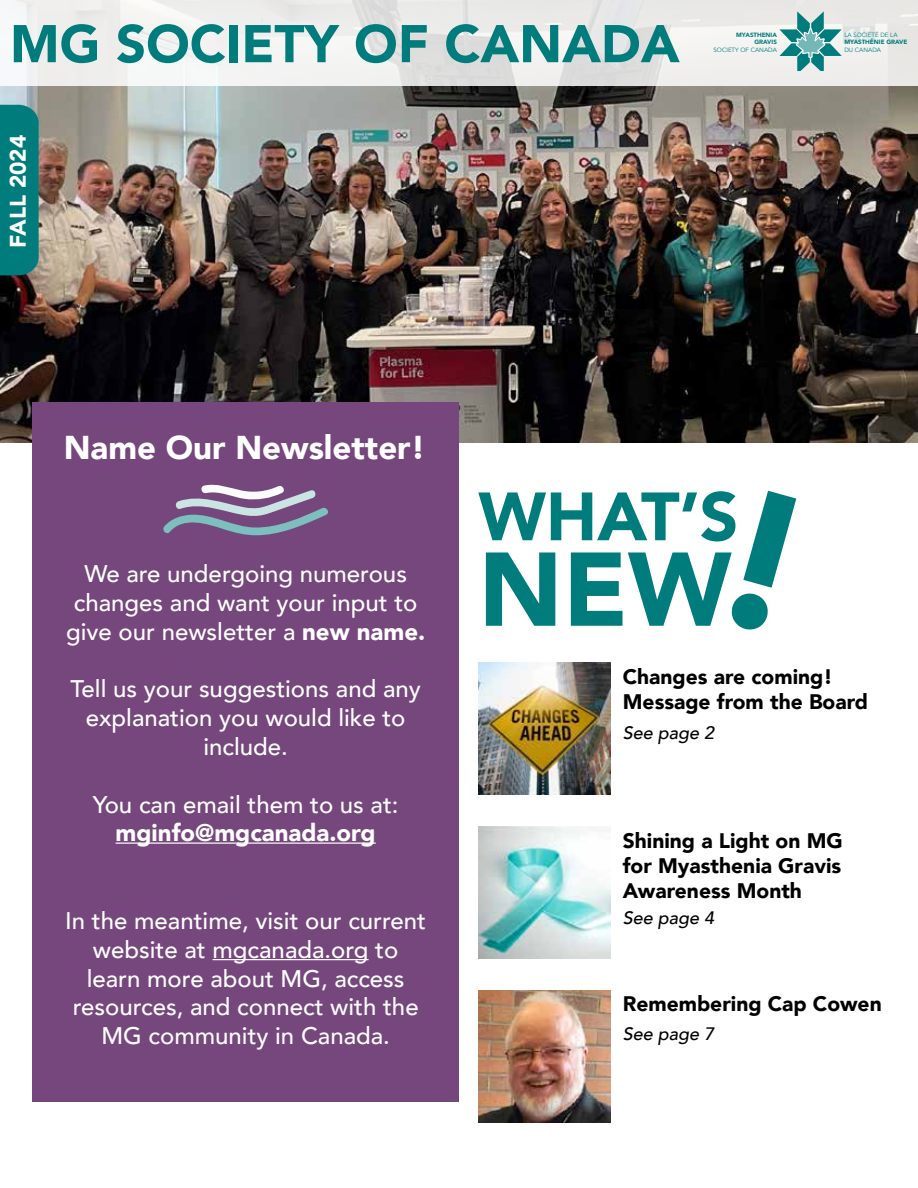
<style>
.page{position:relative;width:918px;height:1188px;background:#fff}
.page>*{position:absolute;margin:0;border:0;box-sizing:border-box;transform-origin:0 0}
.t1{font:900 103.5px "Tcmnky Avenir";color:#007c7c}
.t2{font:900 67.5px "Tcmnky Avenir";color:#007c7c}
.t3{font:900 52.5px "Tcmnky Avenir";color:#007c7c}
.t4{font:900 33px "Tcmnky Avenir";color:#fff}
.t5{font:500 24px/28.8px "Wcbdgs Avenir";color:#fff;text-align:center}
.t6{font:900 24px "Tcmnky Avenir";color:#fff}
.t7{font:900 22.5px "Tcmnky Avenir";color:#fff}
.t8{font:900 21px/25.2px "Tcmnky Avenir";color:#000}
.t9{font:italic 500 18px "Xvfslt Avenir";color:#000}
.t10{font:6.15px/7.4px "Mkvrpq Avenir";color:#007c7c}
.t11{font:900 6.15px/7.4px "Tcmnky Avenir";color:#007c7c;text-align:right}
.s1{font-family:"Tcmnky Avenir";font-weight:900}
</style>
<div class="page">
<img style="left:0;top:86px;width:918px;height:357px">
<div style="left:32px;top:402px;width:427px;height:700px;background:#75477c"></div>
<hr style="left:213px;top:959px;width:156px;height:1px;background:#fff">
<hr style="left:116px;top:843px;width:260px;height:1px;background:#fff">
<svg style="left:15px;top:0;width:903px;height:86px;fill:#eeedec"></svg>
<div style="left:0;top:105px;width:39px;height:170px;background:#007c7c"></div>
<svg style="left:779px;top:11px;width:63px;height:60px"></svg>
<svg style="left:163px;top:484px;width:165px;height:52px"></svg>
<img style="left:478px;top:663px;width:132px;height:132px">
<img style="left:478px;top:827px;width:132px;height:131px">
<img style="left:478px;top:990px;width:132px;height:132px">
<p class="t3" style="left:10px;top:-1px;width:671px">MG SOCIETY OF CANADA</p>
<p class="t7" style="left:-1px;top:248px;width:114px;rotate:-90deg">FALL 2024</p>
<p class="t11" style="left:736px;top:31px;width:42px">MYASTHENIA<br>GRAVIS</p>
<p class="t10" style="left:714px;top:46px;width:65px">SOCIETY OF CANADA</p>
<p class="t10" style="left:844px;top:31px;width:65px">LA SOCIÉTÉ DE LA<br><span class="s1">MYASTHÉNIE GRAVE<br></span>DU CANADA</p>
<h1 class="t4" style="left:64px;top:419px;width:363px">Name Our Newsletter!</h1>
<p class="t5" style="left:66px;top:558px;width:361px">We are undergoing numerous changes and want your input to give our newsletter a <span class="s1">new name.</span></p>
<p class="t5" style="left:71px;top:673px;width:352px">Tell us your suggestions and any explanation you would like to include.</p>
<p class="t5" style="left:93px;top:788px;width:307px">You can email them to us at:</p>
<p class="t6" style="left:116px;top:812px;width:262px">mginfo@mgcanada.org</p>
<p class="t5" style="left:65px;top:905px;width:362px">In the meantime, visit our current website at mgcanada.org to learn more about MG, access resources, and connect with the<br>MG community in Canada.</p>
<h1 class="t2" style="left:478px;top:459px;width:262px">WHAT’S</h1>
<h1 class="t1" style="left:478px;top:501px;width:255px">NEW</h1>
<p class="t8" style="left:623px;top:663px;width:247px">Changes are coming!<br>Message from the Board</p>
<p class="t9" style="left:623px;top:722px;width:93px">See page 2</p>
<p class="t8" style="left:623px;top:827px;width:222px;text-align:justify">Shining a Light on MG for Myasthenia Gravis Awareness Month</p>
<p class="t9" style="left:623px;top:907px;width:93px">See page 4</p>
<p class="t8" style="left:623px;top:991px;width:260px">Remembering Cap Cowen</p>
<p class="t9" style="left:623px;top:1023px;width:93px">See page 7</p>
</div>
